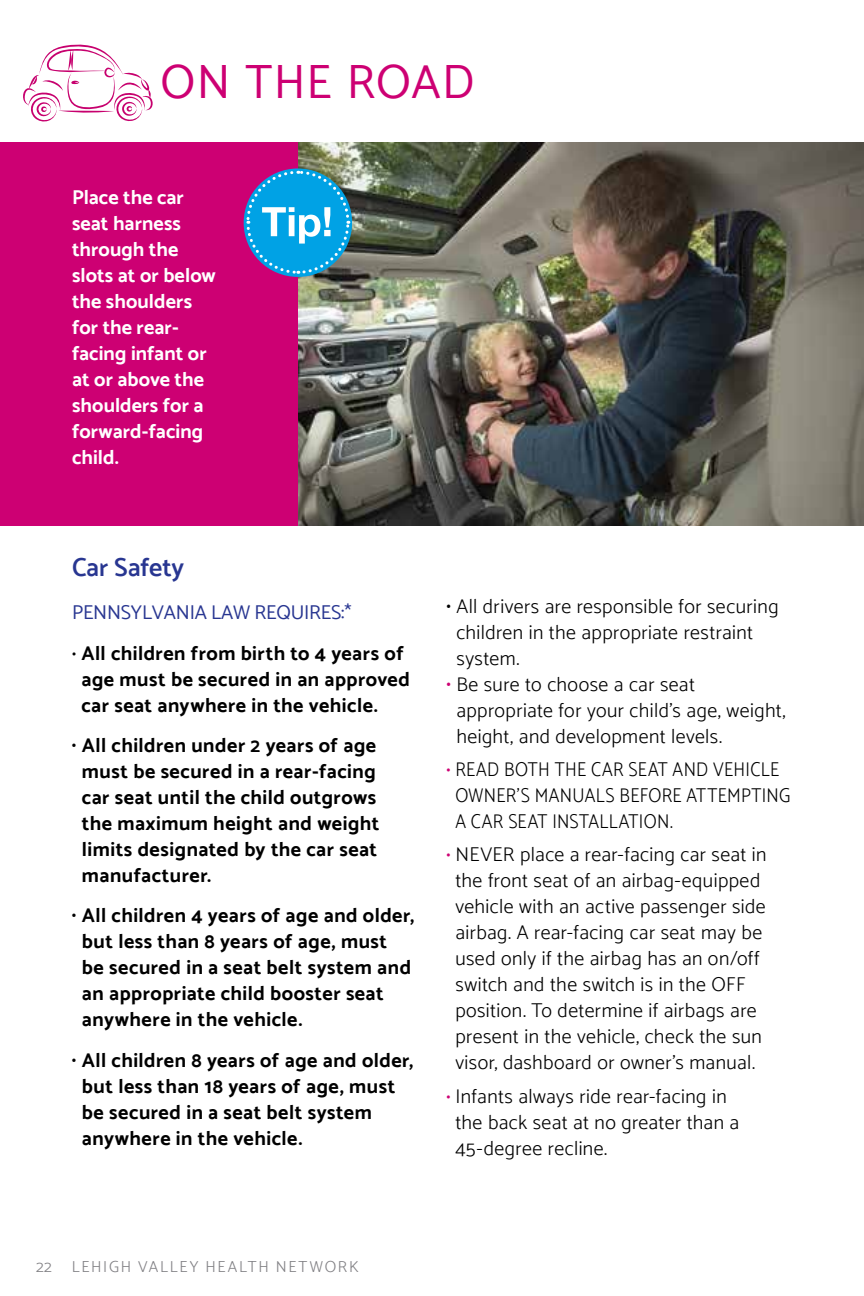
<style>
.page{position:relative;width:864px;height:1296px;background:#fff}
.page>*{position:absolute;margin:0;border:0;box-sizing:border-box;transform-origin:0 0}
.t1{font:48px "Catamaran";letter-spacing:.025em;color:#cd0073}
.t2{font:600 26px "Catamaran";letter-spacing:-.01em;color:#283691}
.t3{font:300 20px/26px "Catamaran";letter-spacing:.02em;color:#000}
.t4{font:700 20px/26px "Catamaran";letter-spacing:.025em;color:#000}
.t5{font:700 20px/26px "Catamaran";letter-spacing:.005em;color:#fff}
.t6{font:300 20px/26px "Catamaran";letter-spacing:.02em;color:#000;scale:.9 1}
.t7{font:20px "Catamaran";letter-spacing:-.01em;color:#283691}
.t8{font:300 16px "Catamaran";letter-spacing:.11em;color:#807f83}
.s1{font-weight:300;font-size:18px}
.s2{font-weight:300}
.s3{color:#cd0073}
.s4{font-size:18px;color:#cd0073}
</style>
<div class="page">
<div style="left:0;top:142px;width:302px;height:384px;background:#cd0073"></div>
<img style="left:299px;top:142px;width:565px;height:384px">
<svg style="left:23px;top:44px;width:130px;height:78px"></svg>
<svg style="left:245px;top:169px;width:106px;height:106px;background:#3b98d1"></svg>
<h1 class="t1" style="left:161px;top:54px;width:315px">ON THE ROAD</h1>
<p class="t5" style="left:72px;top:184px;width:145px">Place the car seat harness through the slots at or below the shoulders for the rear&shy;facing infant or at or above the shoulders for a forward-facing child.</p>
<h2 class="t2" style="left:72px;top:552px;width:114px">Car Safety</h2>
<p class="t7" style="left:72px;top:601px;width:281px">PENNSYLVANIA LAW REQUIRES:*</p>
<p class="t4" style="left:81px;top:640px;width:330px;text-indent:-9px"><span class="s1">•</span> All children from birth to 4 years of age must be secured in an approved car seat anywhere in the vehicle.</p>
<p class="t4" style="left:82px;top:732px;width:299px;text-indent:-10px"><span class="s2">•</span> All children under 2 years of age must be secured in a rear-facing car seat until the child outgrows the maximum height and weight limits designated by the car seat manufacturer.</p>
<p class="t4" style="left:82px;top:903px;width:334px;text-indent:-10px"><span class="s2">•</span> All children 4 years of age and older, but less than 8 years of age, must<br>be secured in a seat belt system and an appropriate child booster seat anywhere in the vehicle.</p>
<p class="t4" style="left:82px;top:1047px;width:333px;text-indent:-10px"><span class="s2">•</span> All children 8 years of age and older, but less than 18 years of age, must be secured in a seat belt system anywhere in the vehicle.</p>
<p class="t3" style="left:456px;top:593px;width:324px;text-indent:-10px">• All drivers are responsible for securing children in the appropriate restraint system.</p>
<p class="t3" style="left:456px;top:671px;width:331px;text-indent:-10px"><span class="s3">•</span> Be sure to choose a car seat appropriate for your child’s age, weight, height, and development levels.</p>
<p class="t6" style="left:455px;top:756px;width:374px;text-indent:-9px"><span class="s4">•</span> READ BOTH THE CAR SEAT AND VEHICLE<br>OWNER’S MANUALS BEFORE ATTEMPTING<br>A CAR SEAT INSTALLATION.</p>
<p class="t3" style="left:446px;top:841px;width:322px;text-align:center"><span class="s4">•</span> NEVER place a rear-facing car seat in the front seat of an airbag-equipped vehicle with an active passenger side airbag. A rear-facing car seat may be used only if the airbag has an on/off switch and the switch is in the OFF position. To determine if airbags are present in the vehicle, check the sun visor, dashboard or owner’s manual.</p>
<p class="t3" style="left:455px;top:1083px;width:285px;text-indent:-9px"><span class="s4">•</span> Infants always ride rear-facing in the back seat at no greater than a<br>45-degree recline.</p>
<p class="t8" style="left:36px;top:1257px;width:324px">22 LEHIGH VALLEY HEALTH NETWORK</p>
</div>
